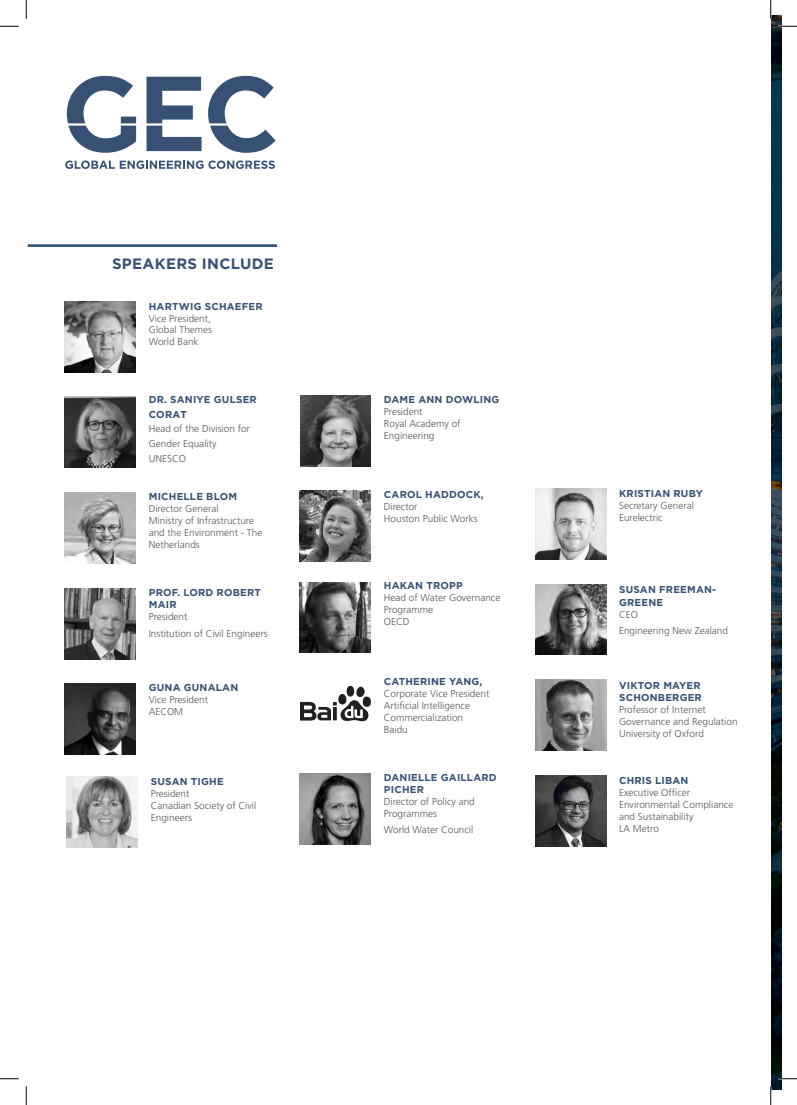
<style>
.page{position:relative;width:797px;height:1105px;background:#fff}
.page>*{position:absolute;margin:0;border:0;box-sizing:border-box;transform-origin:0 0}
.t1{font:700 15px "Gotham Pro";letter-spacing:.02em;color:#365173}
.t2{font:300 10px/12px "Frutiger CE";color:#57585a}
.t3{font:700 10px/12.5px "Gotham Pro";letter-spacing:.02em;color:#365173}
.s1{font-family:"Gotham Pro";font-weight:700;color:#365173}
.s2{font-family:"Frutiger CE";font-weight:300;color:#57585a}
</style>
<div class="page">
<svg style="left:65px;top:160px;width:210px;height:9px"></svg>
<svg style="left:67px;top:76px;width:69px;height:77px"></svg>
<svg style="left:146px;top:77px;width:55px;height:74px"></svg>
<svg style="left:208px;top:76px;width:67px;height:77px"></svg>
<img style="left:771px;top:16px;width:10px;height:1073px">
<hr style="left:28px;top:244px;width:249px;height:3px;background:#365173">
<img style="left:65px;top:397px;width:71px;height:71px">
<img style="left:65px;top:301px;width:71px;height:71px">
<img style="left:300px;top:582px;width:71px;height:71px">
<img style="left:65px;top:492px;width:71px;height:71px">
<img style="left:300px;top:773px;width:71px;height:71px">
<img style="left:65px;top:588px;width:71px;height:71px">
<img style="left:535px;top:488px;width:71px;height:71px">
<img style="left:65px;top:684px;width:71px;height:71px">
<img style="left:535px;top:584px;width:71px;height:71px">
<img style="left:535px;top:680px;width:71px;height:70px">
<img style="left:301px;top:395px;width:70px;height:71px">
<img style="left:535px;top:775px;width:71px;height:71px">
<img style="left:300px;top:491px;width:71px;height:71px">
<img style="left:67px;top:776px;width:71px;height:71px">
<svg style="left:300px;top:685px;width:71px;height:36px"></svg>
<svg style="left:0;top:25px;width:19px;height:2px"></svg>
<svg style="left:778px;top:25px;width:19px;height:2px"></svg>
<svg style="left:0;top:1078px;width:19px;height:1px"></svg>
<svg style="left:778px;top:1078px;width:19px;height:1px"></svg>
<svg style="left:25px;top:0;width:2px;height:19px"></svg>
<svg style="left:25px;top:1086px;width:2px;height:19px"></svg>
<svg style="left:770px;top:0;width:1px;height:19px"></svg>
<svg style="left:770px;top:1086px;width:1px;height:19px"></svg>
<p class="t1" style="left:112px;top:255px;width:163px">SPEAKERS INCLUDE</p>
<p class="t2" style="left:149px;top:301px;width:115px;line-height:11.6px"><span class="s1">HARTWIG SCHAEFER<br></span>Vice President,<br>Global Themes<br>World Bank</p>
<p class="t2" style="left:149px;top:392px;width:110px;line-height:14.9px"><span class="s1">DR. SANIYE GULSER<br>CORAT<br></span>Head of the Division for<br>Gender Equality<br>UNESCO</p>
<p class="t3" style="left:149px;top:490px;width:90px">MICHELLE BLOM</p>
<p class="t2" style="left:149px;top:502px;width:71px">Director General</p>
<p class="t2" style="left:149px;top:514px;width:115px">Ministry of Infrastructure and the Environment - The<br>Netherlands</p>
<p class="t3" style="left:149px;top:586px;width:114px">PROF. LORD ROBERT<br>MAIR</p>
<p class="t2" style="left:149px;top:611px;width:40px">President</p>
<p class="t2" style="left:149px;top:627px;width:120px">Institution of Civil Engineers</p>
<p class="t3" style="left:149px;top:681px;width:91px">GUNA GUNALAN</p>
<p class="t2" style="left:149px;top:693px;width:61px">Vice President</p>
<p class="t2" style="left:149px;top:705px;width:36px">AECOM</p>
<p class="t3" style="left:151px;top:775px;width:74px">SUSAN TIGHE</p>
<p class="t2" style="left:151px;top:787px;width:40px">President</p>
<p class="t2" style="left:151px;top:799px;width:107px">Canadian Society of Civil<br>Engineers</p>
<p class="t3" style="left:384px;top:393px;width:117px">DAME ANN DOWLING</p>
<p class="t2" style="left:384px;top:405px;width:40px">President</p>
<p class="t2" style="left:384px;top:417px;width:78px">Royal Academy of<br>Engineering</p>
<p class="t3" style="left:384px;top:488px;width:101px;line-height:12px">CAROL HADDOCK,<br><span class="s2">Director</span></p>
<p class="t2" style="left:384px;top:513px;width:95px">Houston Public Works</p>
<p class="t3" style="left:384px;top:579px;width:80px">HAKAN TROPP</p>
<p class="t2" style="left:384px;top:592px;width:118px">Head of Water Governance<br>Programme</p>
<p class="t2" style="left:384px;top:616px;width:27px">OECD</p>
<p class="t2" style="left:384px;top:675px;width:107px"><span class="s1">CATHERINE YANG,<br></span>Corporate Vice President<br>Artificial Intelligence<br>Commercialization</p>
<p class="t2" style="left:384px;top:723px;width:25px">Baidu</p>
<p class="t3" style="left:384px;top:770px;width:114px">DANIELLE GAILLARD<br>PICHER</p>
<p class="t2" style="left:384px;top:795px;width:92px">Director of Policy and<br>Programmes</p>
<p class="t2" style="left:384px;top:824px;width:91px">World Water Council</p>
<p class="t3" style="left:619px;top:487px;width:85px">KRISTIAN RUBY</p>
<p class="t2" style="left:619px;top:500px;width:76px">Secretary General</p>
<p class="t2" style="left:619px;top:512px;width:45px">Eurelectric</p>
<p class="t3" style="left:619px;top:583px;width:99px">SUSAN FREEMAN-<br>GREENE</p>
<p class="t2" style="left:619px;top:608px;width:20px">CEO</p>
<p class="t2" style="left:619px;top:624px;width:110px">Engineering New Zealand</p>
<p class="t3" style="left:619px;top:678px;width:84px">VIKTOR MAYER<br>SCHONBERGER</p>
<p class="t2" style="left:619px;top:703px;width:120px">Professor of Internet<br>Governance and Regulation<br>University of Oxford</p>
<p class="t3" style="left:619px;top:774px;width:71px">CHRIS LIBAN</p>
<p class="t2" style="left:619px;top:787px;width:73px">Executive Officer</p>
<p class="t2" style="left:619px;top:799px;width:116px">Environmental Compliance and Sustainability</p>
<p class="t2" style="left:619px;top:823px;width:41px">LA Metro</p>
</div>
